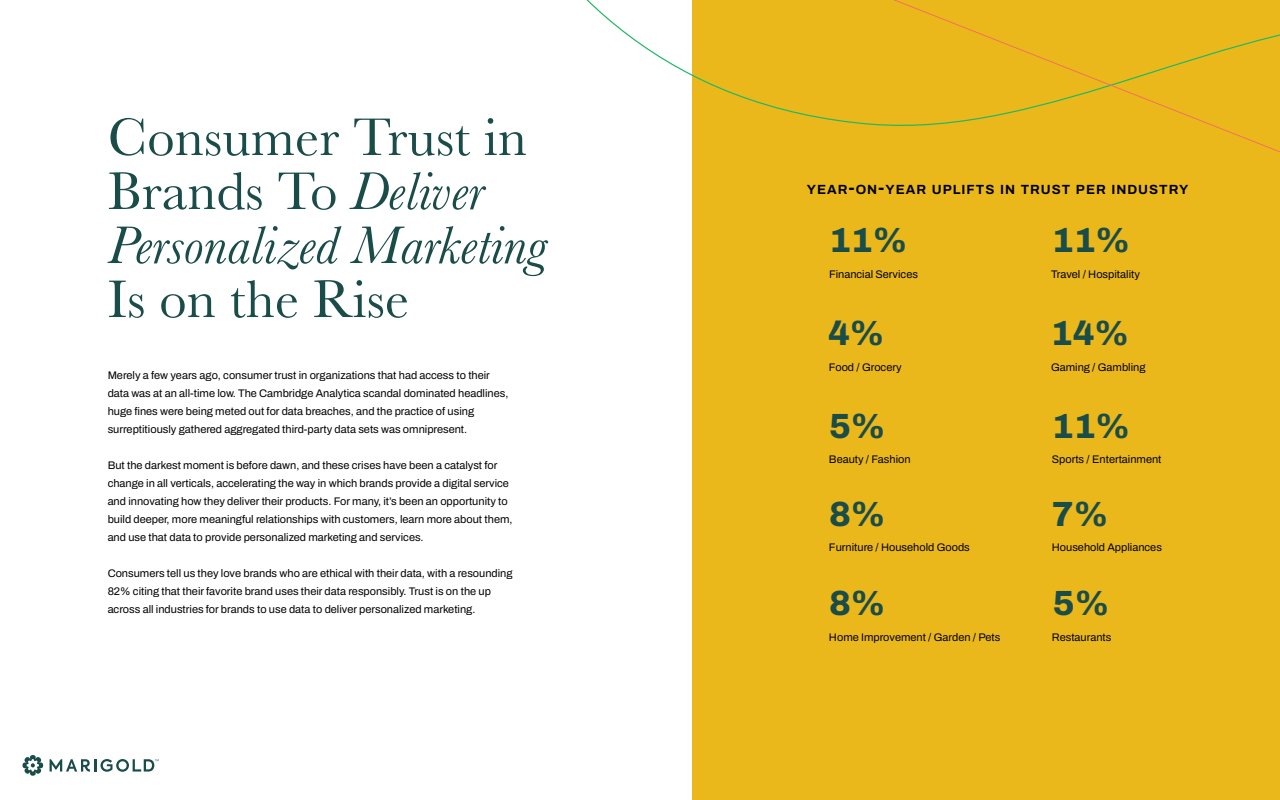
<style>
.page{position:relative;width:1280px;height:800px;background:#fff}
.page>*{position:absolute;margin:0;border:0;box-sizing:border-box;transform-origin:0 0}
.t1{font:italic 55px/54px "Baskerville";color:#1a4c49}
.t2{font:55px "Baskerville";color:#1a4c49}
.t3{font:600 35px "Archivo";color:#1a4c49}
.t4{font:600 13.3px "Archivo";letter-spacing:.075em;color:#000}
.t5{font:600 11px/18px "Archivo";color:#000}
.s1{font-style:normal}
.s2{font-size:19px}
</style>
<div class="page">
<svg style="left:22px;top:755px;width:21px;height:21px"></svg>
<svg style="left:50px;top:759px;width:109px;height:13px"></svg>
<div style="left:692px;top:0;width:588px;height:800px;background:#ebb81b"></div>
<svg style="left:881px;top:0;width:399px;height:153px"></svg>
<h1 class="t1" style="left:108px;top:110px;width:440px"><span class="s1">Consumer Trust in<br>Brands To</span> Deliver<br>Personalized Marketing</h1>
<h1 class="t2" style="left:108px;top:264px;width:303px">Is on the Rise</h1>
<p class="t5" style="left:108px;top:366px;width:402px">Merely a few years ago, consumer trust in organizations that had access to their data was at an all-time low. The Cambridge Analytica scandal dominated headlines, huge fines were being meted out for data breaches, and the practice of using surreptitiously gathered aggregated third-party data sets was omnipresent.</p>
<p class="t5" style="left:108px;top:456px;width:406px">But the darkest moment is before dawn, and these crises have been a catalyst for change in all verticals, accelerating the way in which brands provide a digital service and innovating how they deliver their products. For many, it’s been an opportunity to build deeper, more meaningful relationships with customers, learn more about them, and use that data to provide personalized marketing and services.</p>
<p class="t5" style="left:108px;top:564px;width:406px">Consumers tell us they love brands who are ethical with their data, with a resounding<br>82% citing that their favorite brand uses their data responsibly. Trust is on the up across all industries for brands to use data to deliver personalized marketing.</p>
<p class="t4" style="left:807px;top:179px;width:383px">YEAR<span class="s2">-</span>ON<span class="s2">-</span>YEAR UPLIFTS IN TRUST PER INDUSTRY</p>
<h2 class="t3" style="left:829px;top:214px;width:80px">11%</h2>
<h2 class="t3" style="left:1052px;top:214px;width:80px">11%</h2>
<p class="t5" style="left:829px;top:265px;width:90px">Financial Services</p>
<p class="t5" style="left:1051px;top:265px;width:90px">Travel / Hospitality</p>
<h2 class="t3" style="left:828px;top:307px;width:58px">4%</h2>
<h2 class="t3" style="left:1051px;top:307px;width:80px">14%</h2>
<p class="t5" style="left:829px;top:358px;width:74px">Food / Grocery</p>
<p class="t5" style="left:1051px;top:358px;width:96px">Gaming / Gambling</p>
<h2 class="t3" style="left:829px;top:399px;width:58px">5%</h2>
<h2 class="t3" style="left:1052px;top:399px;width:80px">11%</h2>
<p class="t5" style="left:829px;top:450px;width:83px">Beauty / Fashion</p>
<p class="t5" style="left:1052px;top:450px;width:111px">Sports / Entertainment</p>
<h2 class="t3" style="left:829px;top:488px;width:58px">8%</h2>
<h2 class="t3" style="left:1052px;top:488px;width:58px">7%</h2>
<p class="t5" style="left:829px;top:538px;width:142px">Furniture / Household Goods</p>
<p class="t5" style="left:1052px;top:538px;width:112px">Household Appliances</p>
<h2 class="t3" style="left:829px;top:577px;width:58px">8%</h2>
<p class="t5" style="left:829px;top:628px;width:173px">Home Improvement / Garden / Pets</p>
<h2 class="t3" style="left:1053px;top:577px;width:58px">5%</h2>
<p class="t5" style="left:1052px;top:628px;width:61px">Restaurants</p>
</div>
